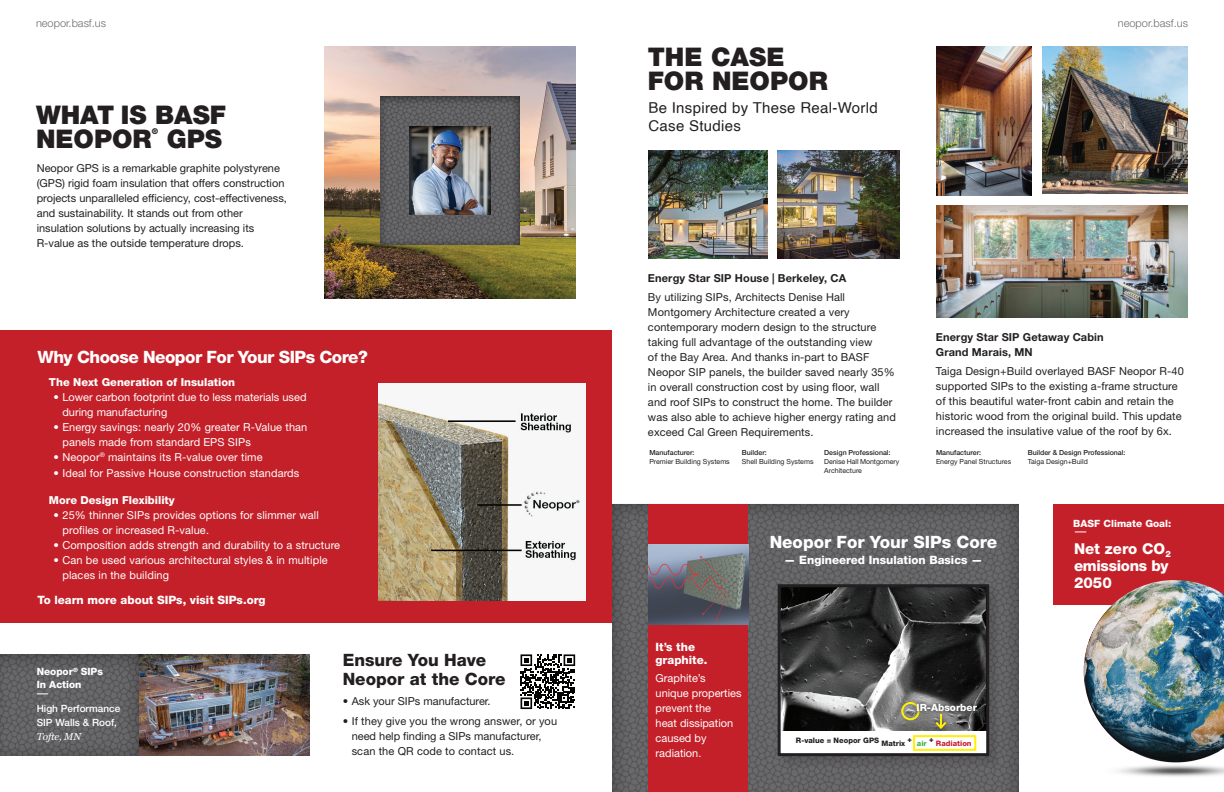
<style>
.page{position:relative;width:1224px;height:792px;background:#fff}
.page>*{position:absolute;margin:0;border:0;box-sizing:border-box;transform-origin:0 0}
.t1{font:900 25.7px/24px "Helvetica Neue LT Std";color:#231f20}
.t2{font:800 17px "Helvetica Neue LT Std";letter-spacing:-.03em;color:#fff}
.t3{font:800 17px/19px "Helvetica Neue LT Std";color:#231f20}
.t4{font:800 17px "Helvetica Neue LT Std";color:#fff}
.t5{font:15px/18px "Helvetica";letter-spacing:.02em;color:#231f20}
.t6{font:800 15px/17px "Helvetica Neue LT Std";letter-spacing:-.02em;color:#fff}
.t7{font:800 11.5px/13px "Helvetica Neue LT Std";color:#fff}
.t8{font:11px/15px "Helvetica Neue LT Std";letter-spacing:.01em;color:#231f20}
.t9{font:11px/15px "Helvetica Neue";letter-spacing:.01em;color:#fff}
.t10{font:11px/15px "Helvetica Neue";color:#231f20}
.t11{font:700 11px/15px "Helvetica Neue LT Std";letter-spacing:.01em;color:#231f20}
.t12{font:800 11px "Helvetica Neue LT Std";color:#fff}
.t13{font:300 11px "Helvetica Neue LT Std";color:#6c6d70}
.t14{font:800 10px/13px "Helvetica Neue LT Std";color:#fff}
.t15{font:500 10px/14px "Helvetica Neue LT Std";color:#fff}
.t16{font:italic 10px "Georgia";letter-spacing:-.01em;color:#fff}
.t17{font:900 8px "Helvetica Neue LT Std";color:#231f20}
.t18{font:800 7.5px "Helvetica Neue LT Std";color:#231f20}
.t19{font:800 7.5px "Helvetica Neue LT Std";color:#c42030}
.t20{font:800 7.5px "Helvetica Neue LT Std";color:#40ae49}
.t21{font:7px/9px "Helvetica Neue LT Std";color:#231f20}
.t22{font:500 7px "Helvetica Neue LT Std";color:#231f20}
</style>
<div class="page">
<div style="left:1054px;top:504px;width:170px;height:100px;background:#c42029"></div>
<svg style="left:520px;top:654px;width:1px;height:55px"></svg>
<svg style="left:521px;top:654px;width:54px;height:55px"></svg>
<img style="left:324px;top:47px;width:252px;height:252px">
<div style="left:379px;top:97px;width:141px;height:148px;background:#231f20;opacity:.63"></div>
<img style="left:408px;top:126px;width:84px;height:89px">
<img style="left:936px;top:47px;width:96px;height:148px">
<img style="left:1043px;top:47px;width:145px;height:147px">
<img style="left:936px;top:206px;width:252px;height:112px">
<img style="left:648px;top:151px;width:119px;height:107px">
<img style="left:778px;top:151px;width:122px;height:107px">
<div style="left:0;top:330px;width:612px;height:293px;background:#c42029"></div>
<img style="left:378px;top:383px;width:207px;height:217px">
<img style="left:140px;top:654px;width:170px;height:102px">
<svg style="left:0;top:654px;width:139px;height:102px;background:#5e5e60"></svg>
<div style="left:610px;top:503px;width:409px;height:289px;background:#231f20;opacity:.41"></div>
<div style="left:648px;top:504px;width:100px;height:288px;background:#c42029"></div>
<img style="left:648px;top:545px;width:100px;height:79px">
<div style="left:779px;top:586px;width:223px;height:183px;background:#231f20;opacity:.17"></div>
<div style="left:779px;top:731px;width:210px;height:25px;background:#fff"></div>
<img style="left:782px;top:588px;width:203px;height:143px">
<div style="left:778px;top:584px;width:211px;height:172px;border:3px solid #231f20"></div>
<div style="left:901px;top:702px;width:19px;height:18px;border:2px solid #fff101;border-radius:50%"></div>
<div style="left:913px;top:735px;width:63px;height:16px;border:2px solid #fff101"></div>
<svg style="left:912px;top:699px;width:70px;height:17px"></svg>
<div style="left:931px;top:709px;width:20px;height:25px;background:#231f20;opacity:.75"></div>
<svg style="left:933px;top:714px;width:16px;height:17px"></svg>
<img style="left:1084px;top:580px;width:140px;height:171px">
<img style="left:1117px;top:751px;width:107px;height:26px">
<p class="t13" style="left:36px;top:17px;width:72px">neopor.basf.us</p>
<p class="t13" style="left:1118px;top:17px;width:72px">neopor.basf.us</p>
<h1 class="t1" style="left:36px;top:102px;width:192px">WHAT IS BASF<br>NEOPOR</h1>
<p class="t17" style="left:152px;top:127px;width:8px">®</p>
<h1 class="t1" style="left:167px;top:126px;width:57px">GPS</h1>
<p class="t10" style="left:37px;top:160px;width:252px">Neopor GPS is a remarkable graphite polystyrene (GPS) rigid foam insulation that offers construction projects unparalleled efficiency, cost-effectiveness, and sustainability. It stands out from other insulation solutions by actually increasing its R-value as the outside temperature drops.</p>
<h2 class="t2" style="left:38px;top:347px;width:332px">Why Choose Neopor For Your SIPs Core?</h2>
<p class="t12" style="left:49px;top:375px;width:188px">The Next Generation of Insulation</p>
<p class="t9" style="left:62px;top:389px;width:246px;text-indent:-9px">• Lower carbon footprint due to less materials used during manufacturing</p>
<p class="t9" style="left:62px;top:419px;width:246px;text-indent:-9px">• Energy savings: nearly 20% greater R-Value than panels made from standard EPS SIPs</p>
<p class="t9" style="left:53px;top:449px;width:211px">• Neopor<sup>®</sup> maintains its R-value over time</p>
<p class="t9" style="left:53px;top:465px;width:247px">• Ideal for Passive House construction standards</p>
<p class="t12" style="left:49px;top:494px;width:127px">More Design Flexibility</p>
<p class="t9" style="left:62px;top:508px;width:258px;text-indent:-9px">• 25% thinner SIPs provides options for slimmer wall profiles or increased R-value.</p>
<p class="t9" style="left:53px;top:538px;width:288px">• Composition adds strength and durability to a structure</p>
<p class="t9" style="left:62px;top:553px;width:267px;text-indent:-9px">• Can be used various architectural styles &amp; in multiple places in the building</p>
<p class="t7" style="left:38px;top:593px;width:229px">To learn more about SIPs, visit SIPs.org</p>
<p class="t14" style="left:37px;top:665px;width:68px">Neopor<sup>®</sup> SIPs<br>In Action</p>
<p class="t15" style="left:37px;top:701px;width:85px">High Performance<br>SIP Walls &amp; Roof,</p>
<p class="t16" style="left:37px;top:730px;width:46px">Tofte, MN</p>
<h2 class="t3" style="left:343px;top:651px;width:164px">Ensure You Have<br>Neopor at the Core</h2>
<p class="t10" style="left:343px;top:693px;width:149px">• Ask your SIPs manufacturer.</p>
<p class="t10" style="left:352px;top:713px;width:207px;text-indent:-9px">• If they give you the wrong answer, or you need help finding a SIPs manufacturer, scan the QR code to contact us.</p>
<h1 class="t1" style="left:648px;top:44px;width:182px">THE CASE<br>FOR NEOPOR</h1>
<h3 class="t5" style="left:648px;top:100px;width:231px">Be Inspired by These Real-World<br>Case Studies</h3>
<p class="t11" style="left:648px;top:270px;width:200px">Energy Star SIP House | Berkeley, CA</p>
<p class="t8" style="left:648px;top:289px;width:250px">By utilizing SIPs, Architects Denise Hall Montgomery Architecture created a very contemporary modern design to the structure taking full advantage of the outstanding view<br>of the Bay Area. And thanks in-part to BASF Neopor SIP panels, the builder saved nearly 35% in overall construction cost by using floor, wall and roof SIPs to construct the home. The builder was also able to achieve higher energy rating and exceed Cal Green Requirements.</p>
<p class="t11" style="left:936px;top:330px;width:169px">Energy Star SIP Getaway Cabin<br>Grand Marais, MN</p>
<p class="t8" style="left:936px;top:364px;width:249px">Taiga Design+Build overlayed BASF Neopor R-40 supported SIPs to the existing a-frame structure of this beautiful water-front cabin and retain the historic wood from the original build. This update increased the insulative value of the roof by 6x.</p>
<p class="t22" style="left:649px;top:449px;width:47px">Manufacturer:</p>
<p class="t21" style="left:649px;top:457px;width:82px">Premier Building Systems</p>
<p class="t22" style="left:742px;top:449px;width:26px">Builder:</p>
<p class="t21" style="left:742px;top:457px;width:73px">Shell Building Systems</p>
<p class="t22" style="left:824px;top:449px;width:68px">Design Professional:</p>
<p class="t21" style="left:824px;top:457px;width:76px">Denise Hall Montgomery<br>Architecture</p>
<p class="t22" style="left:936px;top:449px;width:47px">Manufacturer:</p>
<p class="t21" style="left:936px;top:457px;width:77px">Energy Panel Structures</p>
<p class="t22" style="left:1028px;top:449px;width:99px">Builder &amp; Design Professional:</p>
<p class="t21" style="left:1028px;top:457px;width:62px">Taiga Design+Build</p>
<p class="t14" style="left:1073px;top:517px;width:99px">BASF Climate Goal:</p>
<h2 class="t4" style="left:770px;top:532px;width:229px">Neopor For Your SIPs Core</h2>
<p class="t7" style="left:784px;top:554px;width:200px">— Engineered Insulation Basics —</p>
<p class="t7" style="left:656px;top:640px;width:53px">It’s the graphite.</p>
<p class="t9" style="left:656px;top:670px;width:87px">Graphite’s unique properties prevent the<br>heat dissipation caused by radiation.</p>
<p class="t14" style="left:917px;top:701px;width:62px">IR-Absorber</p>
<p class="t18" style="left:796px;top:736px;width:111px">R-value = Neopor GPS Matrix</p>
<p class="t18" style="left:908px;top:735px;width:6px">+</p>
<p class="t18" style="left:929px;top:735px;width:6px">+</p>
<p class="t20" style="left:917px;top:739px;width:11px">air</p>
<p class="t19" style="left:936px;top:739px;width:37px">Radiation</p>
<h3 class="t6" style="left:1074px;top:540px;width:98px">Net zero CO<sub>2 </sub>emissions by<br>2050</h3>
</div>
